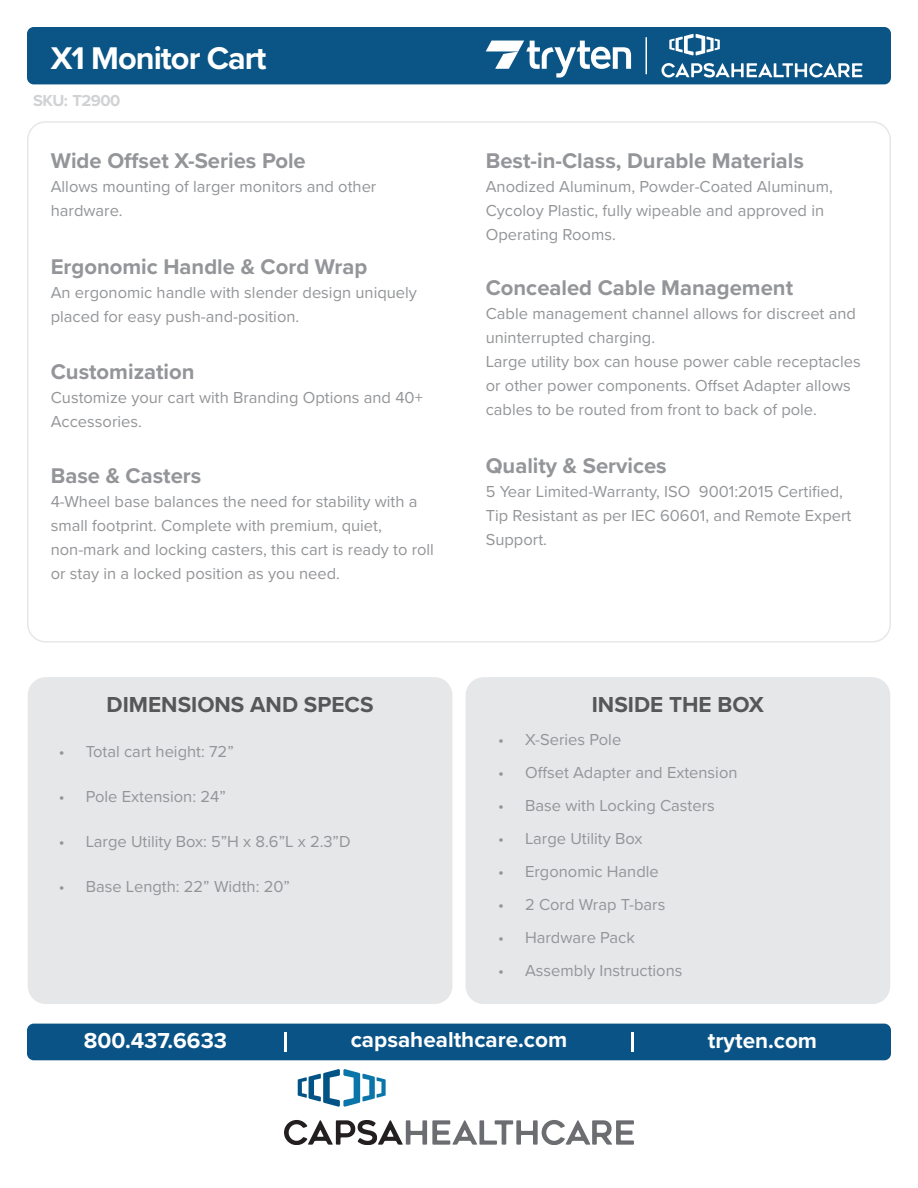
<style>
.page{position:relative;width:918px;height:1188px;background:#fff}
.page>*{position:absolute;margin:0;border:0;box-sizing:border-box;transform-origin:0 0}
.t1{font:700 32.55px "Proxima Nova";letter-spacing:-.03em;color:#fff}
.t2{font:700 22.5px "Proxima Nova";color:#fff}
.t3{font:700 22.5px "Proxima Nova";color:#565759}
.t4{font:700 22.05px "Proxima Nova";color:#939598}
.t5{font:16.5px/24px "Proxima Nova";color:#939598}
.t6{font:700 16.5px "Proxima Nova";letter-spacing:-.03em;color:#d1d2d4}
</style>
<div class="page">
<div style="left:28px;top:677px;width:424px;height:327px;background:#e6e7e9;border-radius:18px"></div>
<div style="left:466px;top:677px;width:424px;height:327px;background:#e6e7e9;border-radius:18px"></div>
<div style="left:27px;top:1024px;width:864px;height:36px;background:#0a5386;border-radius:7px"></div>
<hr style="left:284px;top:1032px;width:3px;height:20px;background:#fff">
<hr style="left:631px;top:1032px;width:3px;height:20px;background:#fff">
<div style="left:27px;top:27px;width:864px;height:57px;background:#0a5586;border-radius:7px"></div>
<svg style="left:284px;top:1120px;width:350px;height:24px"></svg>
<svg style="left:298px;top:1070px;width:88px;height:37px"></svg>
<svg style="left:486px;top:41px;width:145px;height:37px"></svg>
<svg style="left:662px;top:63px;width:200px;height:15px"></svg>
<svg style="left:669px;top:34px;width:51px;height:21px"></svg>
<hr style="left:646px;top:37px;width:1px;height:37px;background:#fff">
<p class="t1" style="left:51px;top:34px;width:217px">X1 Monitor Cart</p>
<p class="t6" style="left:33px;top:88px;width:89px">SKU: T2900</p>
<p class="t4" style="left:51px;top:144px;width:257px">Wide Offset X-Series Pole</p>
<p class="t5" style="left:51px;top:174px;width:327px">Allows mounting of larger monitors and other hardware.</p>
<p class="t4" style="left:51px;top:250px;width:318px">Ergonomic Handle &amp; Cord Wrap</p>
<p class="t5" style="left:51px;top:280px;width:368px">An ergonomic handle with slender design uniquely placed for easy push-and-position.</p>
<p class="t4" style="left:51px;top:356px;width:145px">Customization</p>
<p class="t5" style="left:51px;top:385px;width:374px">Customize your cart with Branding Options and 40+<br>Accessories.</p>
<p class="t4" style="left:51px;top:459px;width:152px">Base &amp; Casters</p>
<p class="t5" style="left:51px;top:488px;width:385px">4-Wheel base balances the need for stability with a small footprint. Complete with premium, quiet, non-mark and locking casters, this cart is ready to roll or stay in a locked position as you need.</p>
<p class="t3" style="left:107px;top:687px;width:268px">DIMENSIONS AND SPECS</p>
<p class="t5" style="left:59px;top:739px;width:177px">• Total cart height: 72”</p>
<p class="t5" style="left:59px;top:784px;width:169px">• Pole Extension: 24”</p>
<p class="t5" style="left:59px;top:829px;width:293px">• Large Utility Box: 5”H x 8.6”L x 2.3”D</p>
<p class="t5" style="left:59px;top:874px;width:233px">• Base Length: 22” Width: 20”</p>
<p class="t4" style="left:486px;top:144px;width:320px">Best-in-Class, Durable Materials</p>
<p class="t5" style="left:486px;top:174px;width:349px">Anodized Aluminum, Powder-Coated Aluminum,<br>Cycoloy Plastic, fully wipeable and approved in<br>Operating Rooms.</p>
<p class="t4" style="left:486px;top:272px;width:309px">Concealed Cable Management</p>
<p class="t5" style="left:486px;top:301px;width:372px">Cable management channel allows for discreet and uninterrupted charging.</p>
<p class="t5" style="left:486px;top:349px;width:377px">Large utility box can house power cable receptacles or other power components. Offset Adapter allows cables to be routed from front to back of pole.</p>
<p class="t4" style="left:486px;top:449px;width:183px">Quality &amp; Services</p>
<p class="t5" style="left:486px;top:479px;width:367px">5 Year Limited-Warranty, ISO 9001:2015 Certified,<br>Tip Resistant as per IEC 60601, and Remote Expert<br>Support.</p>
<p class="t3" style="left:592px;top:687px;width:174px">INSIDE THE BOX</p>
<p class="t5" style="left:498px;top:727px;width:125px">• X-Series Pole</p>
<p class="t5" style="left:498px;top:760px;width:241px">• Offset Adapter and Extension</p>
<p class="t5" style="left:498px;top:793px;width:218px">• Base with Locking Casters</p>
<p class="t5" style="left:498px;top:826px;width:146px">• Large Utility Box</p>
<p class="t5" style="left:498px;top:859px;width:162px">• Ergonomic Handle</p>
<p class="t5" style="left:498px;top:892px;width:169px">• 2 Cord Wrap T-bars</p>
<p class="t5" style="left:498px;top:925px;width:138px">• Hardware Pack</p>
<p class="t5" style="left:498px;top:958px;width:186px">• Assembly Instructions</p>
<h2 class="t2" style="left:84px;top:1024px;width:145px">800.437.6633</h2>
<h2 class="t2" style="left:351px;top:1023px;width:218px">capsahealthcare.com</h2>
<h2 class="t2" style="left:708px;top:1024px;width:111px">tryten.com</h2>
</div>
